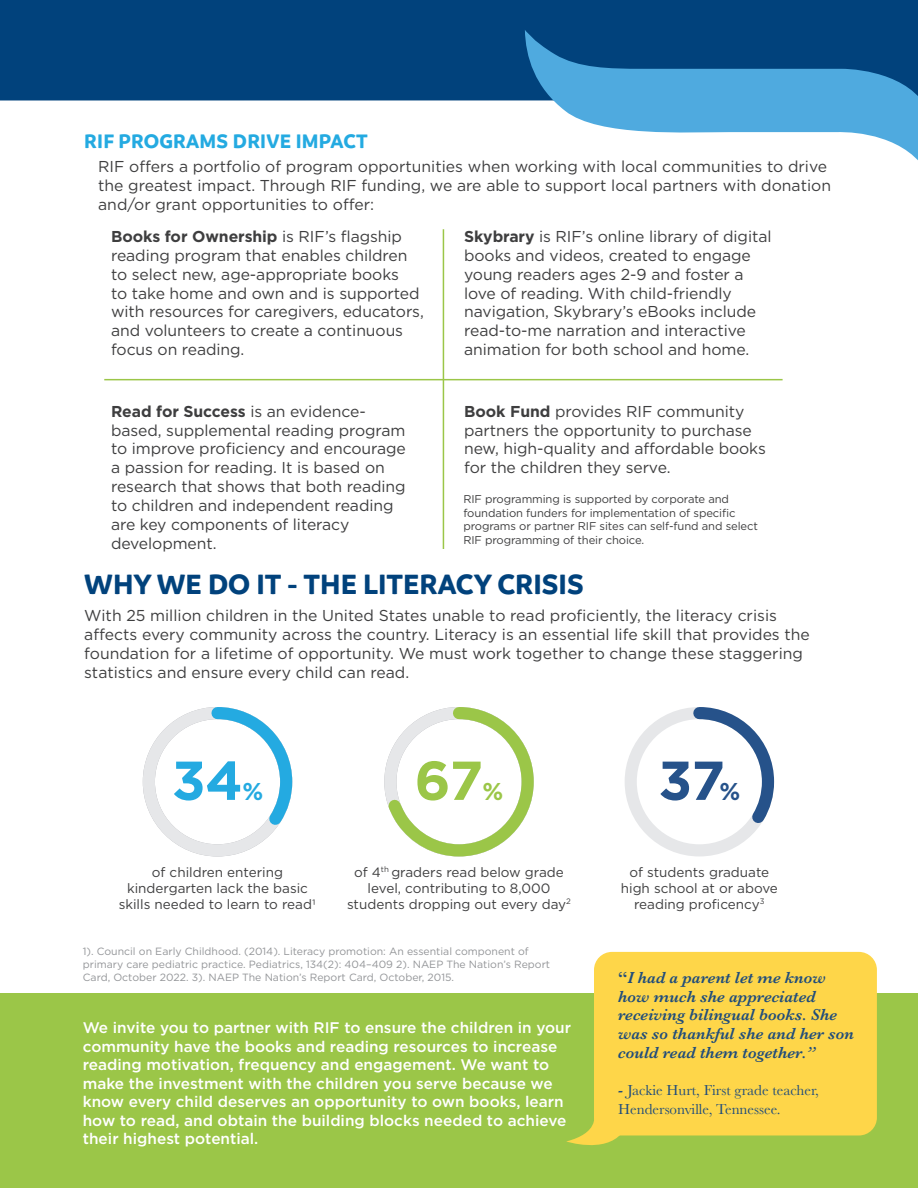
<style>
.page{position:relative;width:918px;height:1188px;background:#fff}
.page>*{position:absolute;margin:0;border:0;box-sizing:border-box;transform-origin:0 0}
.t1{font:700 54.75px "Gotham";color:#24aae1}
.t2{font:700 54.75px "Gotham";color:#9bc648}
.t3{font:700 54.75px "Gotham";color:#26528a}
.t4{font:700 30px "Branding";color:#01427c}
.t5{font:700 24.3px "Gotham";color:#24aae1}
.t6{font:700 24.3px "Gotham";color:#9bc648}
.t7{font:700 24.3px "Gotham";color:#26528a}
.t8{font:700 21px "Branding";letter-spacing:.01em;color:#24aae1}
.t9{font:italic 600 16.5px/18.8px "Baskerville";color:#214d7b}
.t10{font:15.75px/18.9px "Gotham";letter-spacing:-.005em;color:#3e3e3f}
.t11{font:500 15.3px/18.5px "Gotham";color:#fff}
.t12{font:15px/18.8px "Baskerville";color:#214d7b}
.t13{font:13.5px/16.2px "Gotham";color:#3e3e3f;text-align:center}
.t14{font:11.25px/13.5px "Gotham";letter-spacing:-.01em;color:#3e3e3f}
.t15{font:10.5px/12.6px "Gotham";color:#939598}
.s1{font-weight:700}
.s2{font-style:normal}
.s3{font-weight:600;font-style:italic;font-size:16.5px}
</style>
<div class="page">
<div style="left:0;top:0;width:918px;height:100px;background:#01427c"></div>
<div style="left:0;top:994px;width:918px;height:194px;background:#9bc648"></div>
<div style="left:143px;top:707px;width:149px;height:149px;border:12px solid #e6e7e9;border-radius:50%"></div>
<svg style="left:205px;top:707px;width:88px;height:129px"></svg>
<svg style="left:384px;top:707px;width:150px;height:150px"></svg>
<div style="left:625px;top:707px;width:149px;height:149px;border:12px solid #e6e7e9;border-radius:50%"></div>
<svg style="left:687px;top:707px;width:88px;height:127px"></svg>
<svg style="left:525px;top:30px;width:393px;height:130px;fill:#4faadf"></svg>
<div style="left:594px;top:952px;width:283px;height:184px;background:#fed649"></div>
<svg style="left:566px;top:1116px;width:69px;height:30px"></svg>
<hr style="left:104px;top:379px;width:679px;height:1px;background:#9bc648">
<hr style="left:443px;top:229px;width:1px;height:320px;background:#9bc648">
<p class="t8" style="left:84px;top:129px;width:285px">RIF PROGRAMS DRIVE IMPACT</p>
<p class="t10" style="left:98px;top:156px;width:734px">RIF offers a portfolio of program opportunities when working with local communities to drive the greatest impact. Through RIF funding, we are able to support local partners with donation and/or grant opportunities to offer:</p>
<p class="t10" style="left:111px;top:226px;width:314px"><span class="s1">Books for Ownership</span> is RIF’s flagship reading program that enables children to select new, age-appropriate books<br>to take home and own and is supported with resources for caregivers, educators, and volunteers to create a continuous focus on reading.</p>
<p class="t10" style="left:464px;top:226px;width:309px"><span class="s1">Skybrary</span> is RIF’s online library of digital books and videos, created to engage young readers ages 2-9 and foster a love of reading. With child-friendly navigation, Skybrary’s eBooks include read-to-me narration and interactive animation for both school and home.</p>
<p class="t10" style="left:111px;top:401px;width:296px"><span class="s1">Read for Success</span> is an evidence&shy;based, supplemental reading program to improve proficiency and encourage a passion for reading. It is based on research that shows that both reading to children and independent reading are key components of literacy development.</p>
<p class="t10" style="left:464px;top:401px;width:303px"><span class="s1">Book Fund</span> provides RIF community partners the opportunity to purchase new, high-quality and affordable books for the children they serve.</p>
<p class="t14" style="left:463px;top:493px;width:296px">RIF programming is supported by corporate and foundation funders for implementation of specific programs or partner RIF sites can self-fund and select RIF programming of their choice.</p>
<p class="t4" style="left:84px;top:567px;width:501px">WHY WE DO IT - THE LITERACY CRISIS</p>
<p class="t10" style="left:84px;top:606px;width:727px">With 25 million children in the United States unable to read proficiently, the literacy crisis affects every community across the country. Literacy is an essential life skill that provides the foundation for a lifetime of opportunity. We must work together to change these staggering statistics and ensure every child can read.</p>
<p class="t1" style="left:172px;top:744px;width:73px">34</p>
<p class="t5" style="left:242px;top:775px;width:22px">%</p>
<p class="t2" style="left:415px;top:744px;width:70px">67</p>
<p class="t6" style="left:483px;top:775px;width:22px">%</p>
<p class="t3" style="left:658px;top:744px;width:68px">37</p>
<p class="t7" style="left:720px;top:775px;width:22px">%</p>
<p class="t13" style="left:119px;top:864px;width:199px">of children entering kindergarten lack the basic skills needed to learn to read1</p>
<p class="t13" style="left:347px;top:863px;width:225px">of 4<sup>th</sup> graders read below grade level, contributing to 8,000 students dropping out every day<sup>2</sup></p>
<p class="t13" style="left:621px;top:863px;width:159px">of students graduate high school at or above reading proficency<sup>3</sup></p>
<p class="t15" style="left:83px;top:945px;width:469px">1). Council on Early Childhood. (2014). Literacy promotion: An essential component of primary care pediatric practice. Pediatrics, 134(2): 404–409 2). NAEP The Nation’s Report<br>Card, October 2022. 3). NAEP The Nation’s Report Card, October, 2015.</p>
<p class="t11" style="left:83px;top:1019px;width:490px">We invite you to partner with RIF to ensure the children in your community have the books and reading resources to increase reading motivation, frequency and engagement. We want to make the investment with the children you serve because we know every child deserves an opportunity to own books, learn how to read, and obtain the building blocks needed to achieve their highest potential.</p>
<p class="t9" style="left:618px;top:968px;width:238px"><span class="s2">“</span>I had a parent let me know how much she appreciated receiving bilingual books. She was so thankful she and her son could read them together.”</p>
<p class="t12" style="left:618px;top:1081px;width:202px"><span class="s3">-</span> Jackie Hurt, First grade teacher,<br>Hendersonville, Tennessee.</p>
</div>
